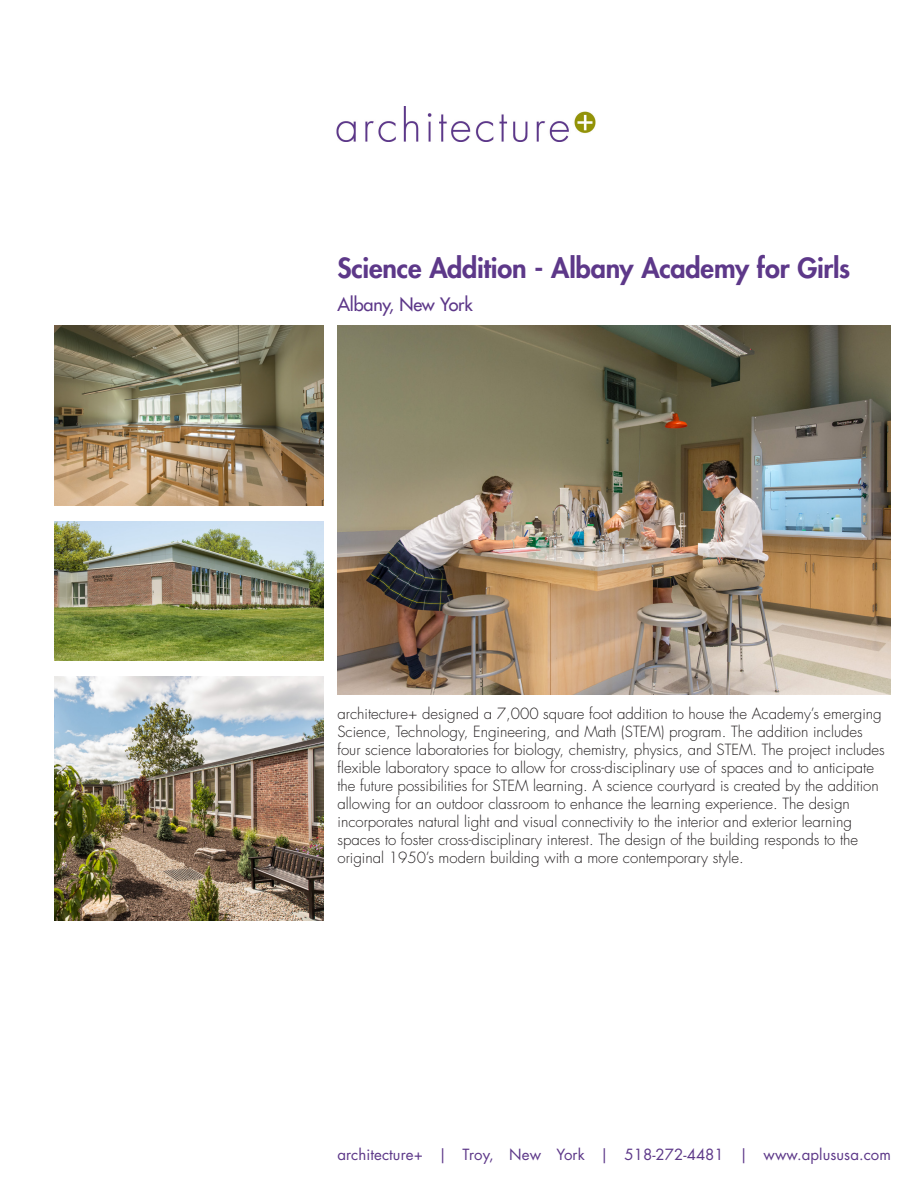
<style>
.page{position:relative;width:918px;height:1188px;background:#fff}
.page>*{position:absolute;margin:0;border:0;box-sizing:border-box;transform-origin:0 0}
.Heading{font:800 27px "Futura Std";letter-spacing:-.01em;color:#5d3889}
.Heading-2{font:500 18px "Futura Std";letter-spacing:-.01em;color:#5d3889}
.Body{font:300 15px/18px "Futura Std";color:#231f20}
.t1{font:15px "Futura Std";letter-spacing:.005em;color:#5d3889}
</style>
<div class="page">
<img style="left:54px;top:677px;width:270px;height:243px">
<img style="left:338px;top:326px;width:553px;height:369px">
<img style="left:54px;top:326px;width:270px;height:180px">
<img style="left:54px;top:521px;width:270px;height:139px">
<img style="left:336px;top:107px;width:260px;height:35px">
<p class="Heading" style="left:338px;top:251px;width:514px">Science Addition - Albany Academy for Girls</p>
<p class="Heading-2" style="left:338px;top:293px;width:137px">Albany, New York</p>
<p class="Body" style="left:338px;top:705px;width:549px">architecture+ designed a 7,000 square foot addition to house the Academy’s emerging Science, Technology, Engineering, and Math (STEM) program. The addition includes four science laboratories for biology, chemistry, physics, and STEM. The project includes flexible laboratory space to allow for cross-disciplinary use of spaces and to anticipate the future possibilities for STEM learning. A science courtyard is created by the addition allowing for an outdoor classroom to enhance the learning experience. The design incorporates natural light and visual connectivity to the interior and exterior learning spaces to foster cross-disciplinary interest. The design of the building responds to the original 1950’s modern building with a more contemporary style.</p>
<p class="t1" style="left:338px;top:1145px;width:555px">architecture+ | Troy, New York | 518-272-4481 | www.aplususa.com</p>
</div>
